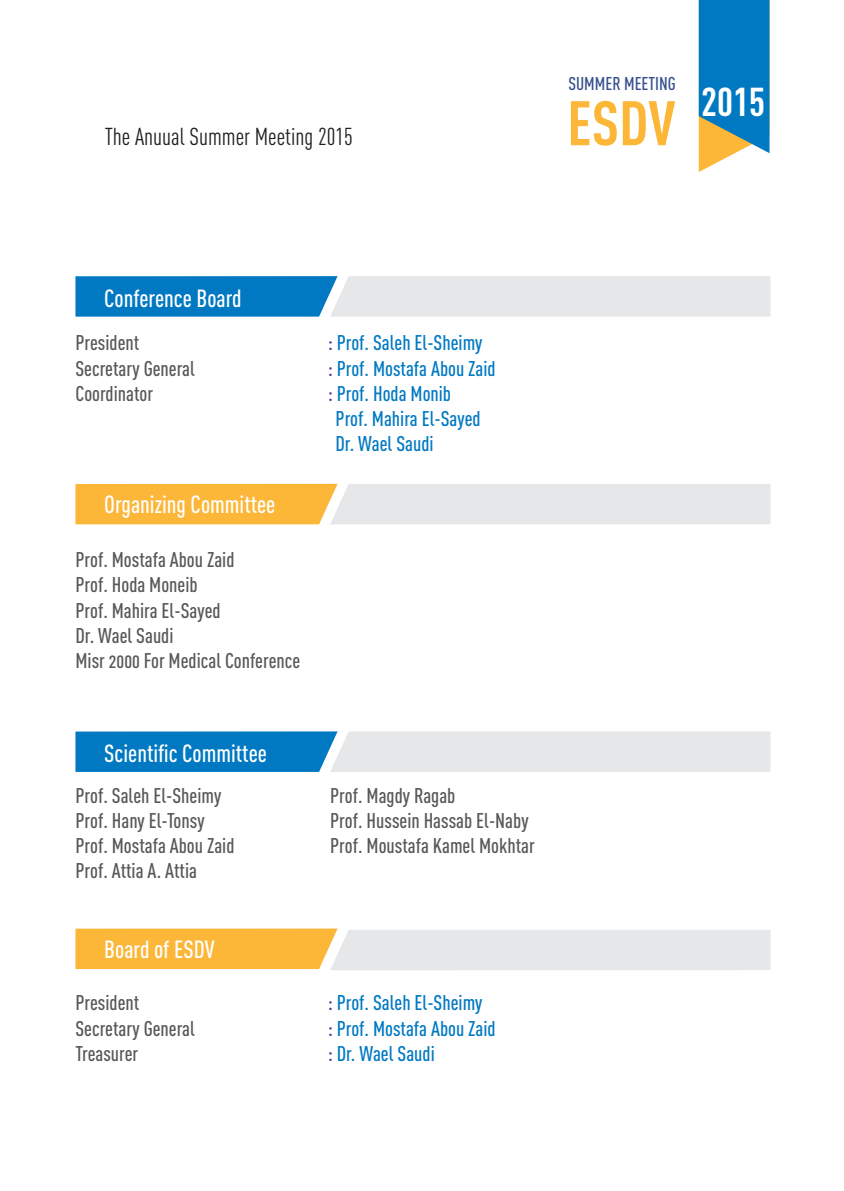
<style>
.page{position:relative;width:844px;height:1191px;background:#fff}
.page>*{position:absolute;margin:0;border:0;box-sizing:border-box;transform-origin:0 0}
.t1{font:700 61.77px "DIN Cond";color:#fcb638}
.t2{font:700 39.73px "DIN Cond";color:#fff}
.t3{font:24.5px "DIN Cond Medium Alternate";color:#fff}
.t4{font:24.15px "DIN Cond";color:#231f20}
.t5{font:21px "DIN Cond Medium Alternate";color:#57585a}
.t6{font:21px "DIN Cond Medium Alternate";color:#0079c2}
.t7{font:18.2px "DIN Cond Medium Alternate";color:#364f8c}
.s1{color:#5b2e90}
</style>
<div class="page">
<svg style="left:698px;top:0;width:71px;height:172px;background:#398eb7"></svg>
<svg style="left:75px;top:276px;width:695px;height:41px;background:#94c0db"></svg>
<svg style="left:75px;top:731px;width:695px;height:41px;background:#94c0db"></svg>
<svg style="left:75px;top:484px;width:695px;height:40px;background:#eed5a8"></svg>
<svg style="left:75px;top:928px;width:695px;height:42px;background:#efd7ac"></svg>
<p class="t4" style="left:105px;top:123px;width:250px">The Anuual Summer Meeting 2015</p>
<p class="t7" style="left:568px;top:73px;width:109px">SUMMER MEETING</p>
<p class="t1" style="left:567px;top:86px;width:110px">ESDV</p>
<p class="t2" style="left:701px;top:77px;width:65px">2015</p>
<p class="t3" style="left:104px;top:283px;width:139px">Conference Board</p>
<p class="t5" style="left:75px;top:330px;width:65px">President</p>
<p class="t6" style="left:327px;top:330px;width:156px"><span class="s1">:</span> Prof. Saleh El-Sheimy</p>
<p class="t5" style="left:75px;top:355px;width:121px">Secretary General</p>
<p class="t6" style="left:327px;top:355px;width:169px"><span class="s1">:</span> Prof. Mostafa Abou Zaid</p>
<p class="t5" style="left:75px;top:381px;width:79px">Coordinator</p>
<p class="t6" style="left:327px;top:381px;width:125px"><span class="s1">:</span> Prof. Hoda Monib</p>
<p class="t6" style="left:335px;top:406px;width:147px">Prof. Mahira El-Sayed</p>
<p class="t6" style="left:335px;top:431px;width:100px">Dr. Wael Saudi</p>
<p class="t3" style="left:104px;top:490px;width:172px">Organizing Committee</p>
<p class="t5" style="left:75px;top:547px;width:160px">Prof. Mostafa Abou Zaid</p>
<p class="t5" style="left:75px;top:572px;width:124px">Prof. Hoda Moneib</p>
<p class="t5" style="left:75px;top:597px;width:147px">Prof. Mahira El-Sayed</p>
<p class="t5" style="left:75px;top:623px;width:100px">Dr. Wael Saudi</p>
<p class="t5" style="left:75px;top:648px;width:226px">Misr 2000 For Medical Conference</p>
<p class="t3" style="left:104px;top:738px;width:164px">Scientific Committee</p>
<p class="t5" style="left:75px;top:783px;width:147px">Prof. Saleh El-Sheimy</p>
<p class="t5" style="left:75px;top:808px;width:131px">Prof. Hany El-Tonsy</p>
<p class="t5" style="left:75px;top:833px;width:160px">Prof. Mostafa Abou Zaid</p>
<p class="t5" style="left:75px;top:858px;width:123px">Prof. Attia A. Attia</p>
<p class="t3" style="left:104px;top:934px;width:112px">Board of ESDV</p>
<p class="t5" style="left:330px;top:783px;width:127px">Prof. Magdy Ragab</p>
<p class="t5" style="left:330px;top:808px;width:200px">Prof. Hussein Hassab El-Naby</p>
<p class="t5" style="left:330px;top:833px;width:206px">Prof. Moustafa Kamel Mokhtar</p>
<p class="t5" style="left:75px;top:990px;width:65px">President</p>
<p class="t6" style="left:327px;top:990px;width:156px"><span class="s1">:</span> Prof. Saleh El-Sheimy</p>
<p class="t5" style="left:75px;top:1015px;width:121px">Secretary General</p>
<p class="t6" style="left:327px;top:1015px;width:169px"><span class="s1">:</span> Prof. Mostafa Abou Zaid</p>
<p class="t5" style="left:75px;top:1040px;width:64px">Treasurer</p>
<p class="t6" style="left:327px;top:1040px;width:109px"><span class="s1">:</span> Dr. Wael Saudi</p>
</div>
